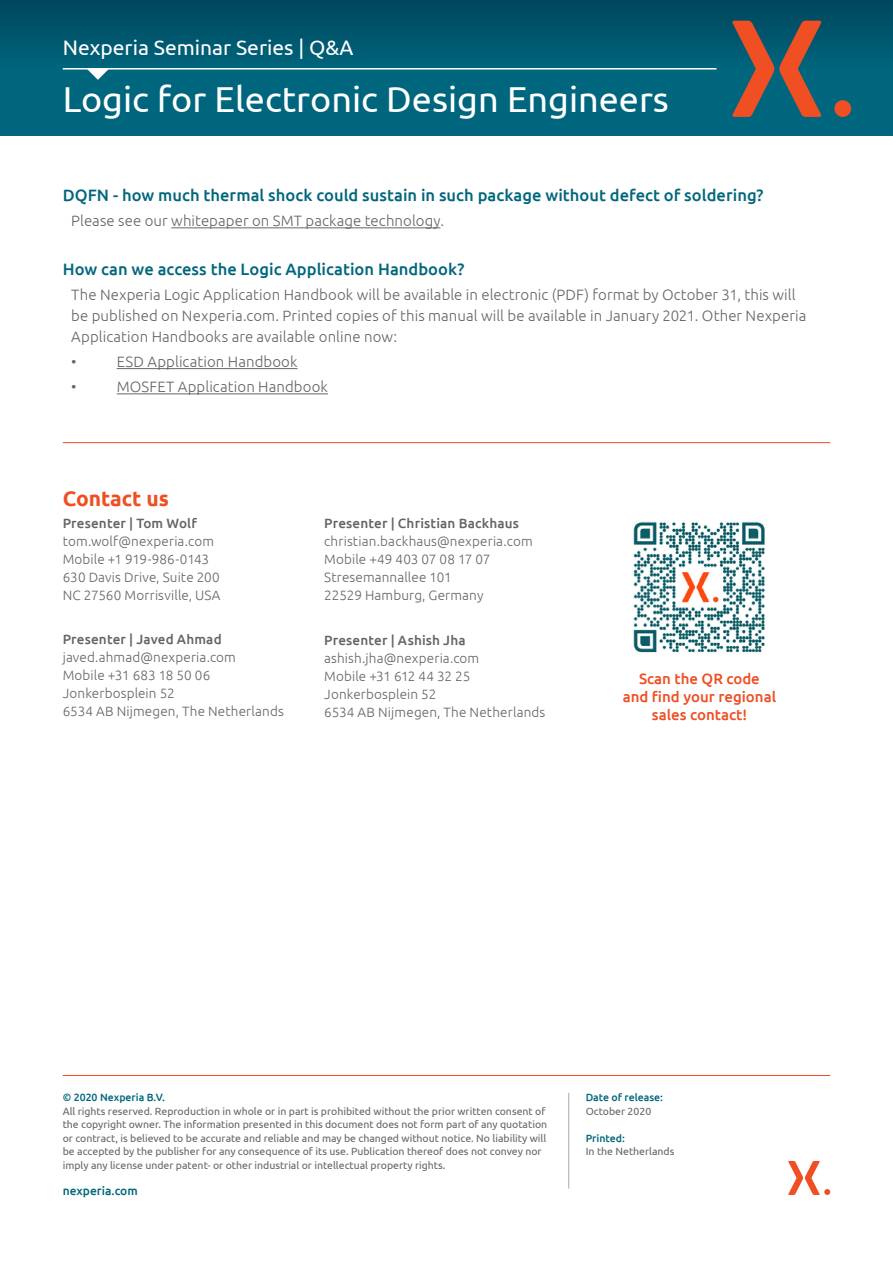
<style>
.page{position:relative;width:893px;height:1263px;background:#fff}
.page>*{position:absolute;margin:0;border:0;box-sizing:border-box;transform-origin:0 0}
.t1{font:36px "Ubuntu";color:#fff}
.t2{font:21px "Ubuntu";color:#fff}
.t3{font:700 21px "Ubuntu";color:#f04e23}
.t4{font:500 16.5px "Ubuntu";letter-spacing:.005em;color:#00667d}
.t5{font:300 15px/21px "Ubuntu";letter-spacing:.005em;color:#646568}
.t6{font:500 15px/18px "Ubuntu";color:#f04e23;text-align:center}
.t7{font:300 13.5px/18px "Ubuntu";letter-spacing:.01em;color:#646568}
.t8{font:500 13.5px "Ubuntu";letter-spacing:.01em;color:#646568}
.t9{font:500 12px "Ubuntu";color:#00667d}
.t10{font:10.5px/13.5px "Ubuntu";color:#646568}
.t11{font:500 10.5px "Ubuntu";color:#00667d}
</style>
<div class="page">
<div style="left:0;top:0;width:893px;height:136px;background:linear-gradient(to bottom,#004e64,#006e85)"></div>
<hr style="left:63px;top:1075px;width:767px;height:1px;background:#f04e23">
<hr style="left:568px;top:1093px;width:1px;height:95px;background:#a7a9ac">
<svg style="left:788px;top:1161px;width:42px;height:34px"></svg>
<hr style="left:64px;top:68px;width:652px;height:2px;background:#fff">
<svg style="left:87px;top:69px;width:22px;height:11px"></svg>
<div style="left:834px;top:100px;width:17px;height:17px;background:#f04e23;border-radius:50%"></div>
<svg style="left:732px;top:21px;width:90px;height:96px;background:#675852"></svg>
<hr style="left:171px;top:227px;width:269px;height:1px;background:#646568">
<hr style="left:117px;top:368px;width:181px;height:1px;background:#646568">
<hr style="left:117px;top:393px;width:211px;height:1px;background:#646568">
<img style="left:633px;top:521px;width:132px;height:132px">
<hr style="left:63px;top:442px;width:767px;height:1px;background:#f04e23">
<h2 class="t2" style="left:63px;top:35px;width:292px">Nexperia Seminar Series | Q&amp;A</h2>
<h1 class="t1" style="left:63px;top:78px;width:608px">Logic for Electronic Design Engineers</h1>
<h3 class="t4" style="left:63px;top:185px;width:702px">DQFN - how much thermal shock could sustain in such package without defect of soldering?</h3>
<h3 class="t5" style="left:71px;top:210px;width:374px">Please see our whitepaper on SMT package technology.</h3>
<h3 class="t4" style="left:63px;top:258px;width:403px">How can we access the Logic Application Handbook?</h3>
<p class="t5" style="left:71px;top:284px;width:737px">The Nexperia Logic Application Handbook will be available in electronic (PDF) format by October 31, this will be published on Nexperia.com. Printed copies of this manual will be available in January 2021. Other Nexperia<br>Application Handbooks are available online now:</p>
<h3 class="t5" style="left:71px;top:351px;width:7px">•</h3>
<h3 class="t5" style="left:117px;top:351px;width:182px">ESD Application Handbook</h3>
<h3 class="t5" style="left:71px;top:376px;width:7px">•</h3>
<h3 class="t5" style="left:117px;top:376px;width:213px">MOSFET Application Handbook</h3>
<h2 class="t3" style="left:63px;top:485px;width:108px">Contact us</h2>
<p class="t8" style="left:63px;top:514px;width:136px">Presenter | Tom Wolf</p>
<p class="t7" style="left:63px;top:532px;width:159px">tom.wolf@nexperia.com<br>Mobile +1 919-986-0143<br>630 Davis Drive, Suite 200<br>NC 27560 Morrisville, USA</p>
<p class="t8" style="left:63px;top:631px;width:160px">Presenter | Javed Ahmad</p>
<p class="t7" style="left:63px;top:648px;width:223px">javed.ahmad@nexperia.com<br>Mobile +31 683 18 50 06<br>Jonkerbosplein 52<br>6534 AB Nijmegen, The Netherlands</p>
<p class="t8" style="left:324px;top:515px;width:196px">Presenter | Christian Backhaus</p>
<p class="t7" style="left:324px;top:532px;width:210px">christian.backhaus@nexperia.com<br>Mobile +49 403 07 08 17 07<br>Stresemannallee 101<br>22529 Hamburg, Germany</p>
<p class="t8" style="left:324px;top:631px;width:143px">Presenter | Ashish Jha</p>
<p class="t7" style="left:324px;top:649px;width:223px">ashish.jha@nexperia.com<br>Mobile +31 612 44 32 25<br>Jonkerbosplein 52<br>6534 AB Nijmegen, The Netherlands</p>
<h3 class="t6" style="left:623px;top:669px;width:155px">Scan the QR code<br>and find your regional sales contact!</h3>
<p class="t11" style="left:63px;top:1091px;width:104px">© 2020 Nexperia B.V.</p>
<p class="t10" style="left:63px;top:1104px;width:486px">All rights reserved. Reproduction in whole or in part is prohibited without the prior written consent of the copyright owner. The information presented in this document does not form part of any quotation or contract, is believed to be accurate and reliable and may be changed without notice. No liability will be accepted by the publisher for any consequence of its use. Publication thereof does not convey nor imply any license under patent- or other industrial or intellectual property rights.</p>
<p class="t9" style="left:63px;top:1183px;width:77px">nexperia.com</p>
<p class="t11" style="left:586px;top:1091px;width:79px">Date of release:</p>
<p class="t10" style="left:586px;top:1104px;width:67px">October 2020</p>
<p class="t11" style="left:586px;top:1131px;width:41px">Printed:</p>
<p class="t10" style="left:586px;top:1144px;width:90px">In the Netherlands</p>
</div>
